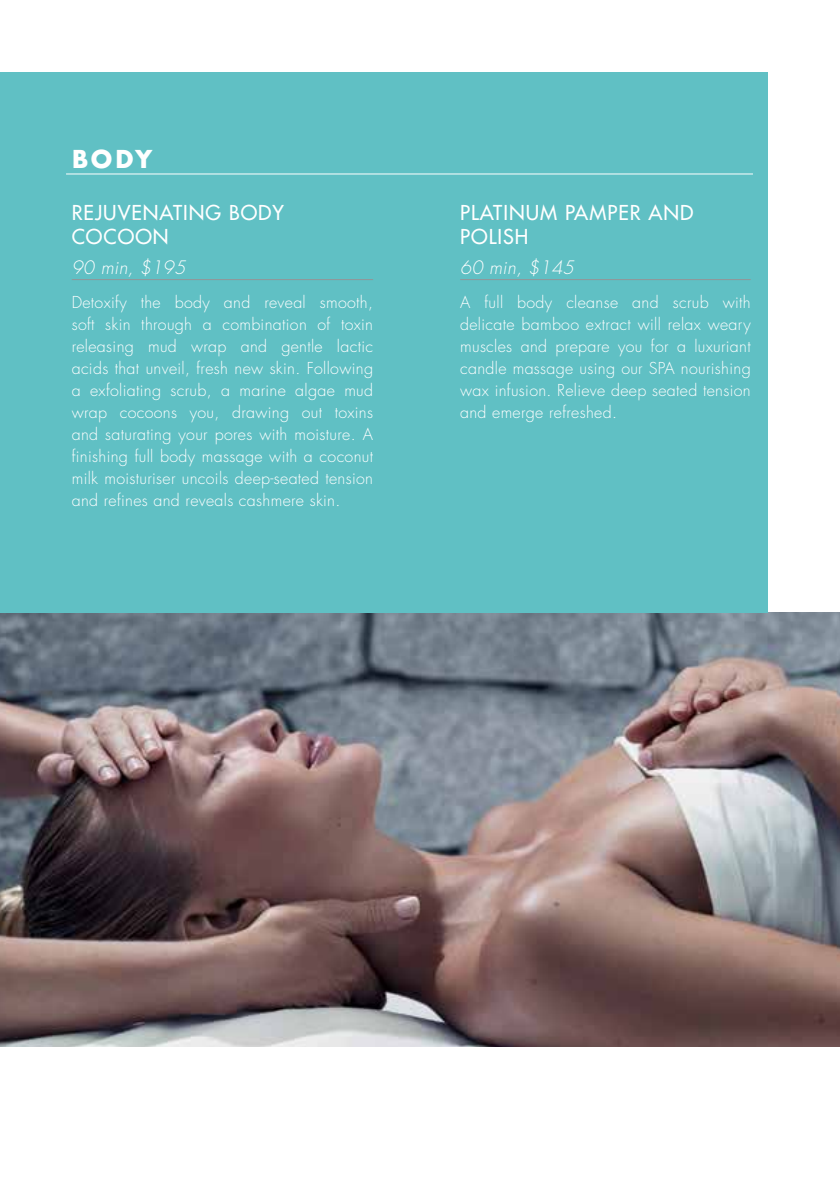
<style>
.page{position:relative;width:840px;height:1191px;background:#fff}
.page>*{position:absolute;margin:0;border:0;box-sizing:border-box;transform-origin:0 0}
.t1{font:700 24px "Futura";color:#fff}
.t2{font:20px/24px "Futura";letter-spacing:.05em;color:#fff}
.t3{font:italic 300 18px "Futura";letter-spacing:.02em;color:#fff}
.t4{font:300 16px/22px "Futura";letter-spacing:.02em;color:#fff;text-align:justify}
</style>
<div class="page">
<img style="left:0;top:612px;width:839px;height:434px">
<div style="left:0;top:72px;width:767px;height:540px;background:#60c0c4"></div>
<hr style="left:72px;top:279px;width:301px;height:1px;background:#939598">
<hr style="left:66px;top:174px;width:686px;height:1px;background:#fff">
<hr style="left:460px;top:279px;width:290px;height:1px;background:#939598">
<h1 class="t1" style="left:72px;top:142px;width:82px">BODY</h1>
<p class="t2" style="left:72px;top:200px;width:214px">REJUVENATING BODY<br>COCOON</p>
<p class="t3" style="left:72px;top:256px;width:115px">90 min, $195</p>
<p class="t4" style="left:72px;top:291px;width:303px">Detoxify the body and reveal smooth, soft skin through a combination of toxin releasing mud wrap and gentle lactic acids that unveil, fresh new skin. Following a exfoliating scrub, a marine algae mud wrap cocoons you, drawing out toxins and saturating your pores with moisture. A finishing full body massage with a coconut milk moisturiser uncoils deep-seated tension and refines and reveals cashmere skin.</p>
<p class="t2" style="left:460px;top:200px;width:235px">PLATINUM PAMPER AND<br>POLISH</p>
<p class="t3" style="left:460px;top:256px;width:115px">60 min, $145</p>
<p class="t4" style="left:460px;top:291px;width:292px">A full body cleanse and scrub with delicate bamboo extract will relax weary muscles and prepare you for a luxuriant candle massage using our SPA nourishing wax infusion. Relieve deep seated tension and emerge refreshed.</p>
</div>
